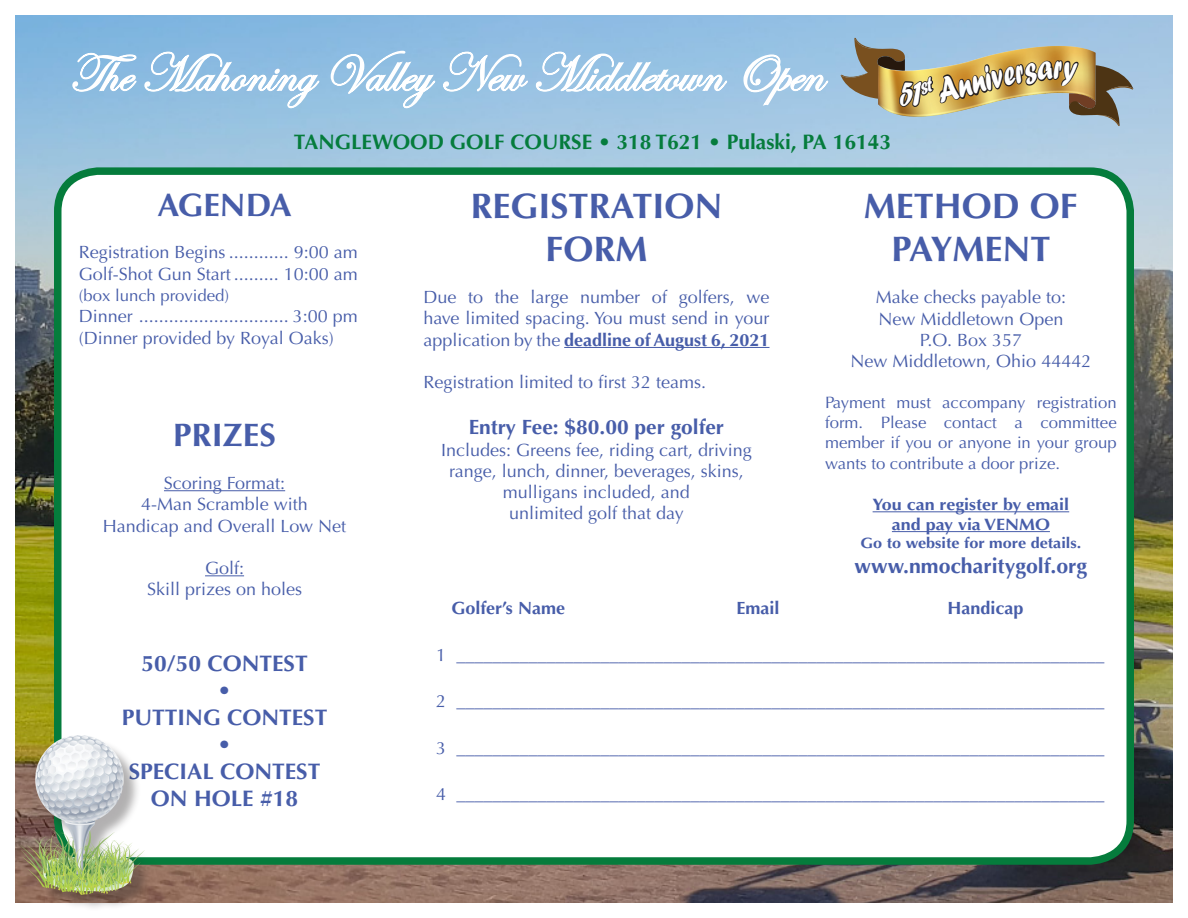
<style>
.page{position:relative;width:1188px;height:918px;background:#fff}
.page>*{position:absolute;margin:0;border:0;box-sizing:border-box;transform-origin:0 0}
.t1{font:54px "Edwardian Script ITC";color:#fff}
.t2{font:36.9px "Forte";color:#fff;scale:.75 1}
.t3{font:700 35.55px/42.6px "Optima";color:#475da9;text-align:center}
.t4{font:700 35.4px/42.6px "Optima";color:#475da9;text-align:center}
.t5{font:700 32.55px "Optima";color:#475da9}
.t6{font:700 22.5px "Optima";color:#475da9}
.t7{font:700 21px "Optima";color:#057c3c}
.t8{font:700 21px "Optima";color:#475da9}
.t9{font:700 20.7px "Optima";color:#475da9}
.t10{font:17.7px/21.3px "Optima";color:#475da9;text-align:justify}
.t11{font:700 17.7px "Optima";color:#475da9}
.t12{font:16.5px/19.8px "Optima";color:#475da9;text-align:justify}
.t13{font:700 16.5px "Optima";color:#475da9;scale:1.09 1}
.t14{font:700 15px "Optima";color:#475da9;scale:1.09 1}
.s1{font-weight:700}
</style>
<div class="page">
<img style="left:16px;top:16px;width:1156px;height:886px">
<div style="left:58px;top:171px;width:1072px;height:690px;background:#fff;border-radius:40px"></div>
<div style="left:54px;top:167px;width:1080px;height:698px;border:8px solid #057c3c;border-radius:40px"></div>
<hr style="left:164px;top:490px;width:121px;height:1px;background:#475da9">
<hr style="left:205px;top:575px;width:39px;height:1px;background:#475da9">
<hr style="left:564px;top:347px;width:206px;height:1px;background:#475da9">
<hr style="left:873px;top:511px;width:196px;height:1px;background:#475da9">
<hr style="left:892px;top:531px;width:158px;height:1px;background:#475da9">
<svg style="left:71px;top:51px;width:249px;height:87px;background:#9ec6e4"></svg>
<svg style="left:330px;top:50px;width:199px;height:59px;background:#a7cbe7"></svg>
<svg style="left:535px;top:51px;width:193px;height:87px;background:#a8cbe6"></svg>
<svg style="left:743px;top:54px;width:86px;height:84px;background:#adcde7"></svg>
<div style="left:25px;top:738px;width:135px;height:174px;background:#231f20;opacity:.35"></div>
<img style="left:21px;top:735px;width:124px;height:159px">
<svg style="left:841px;top:33px;width:292px;height:123px;background:#a3ada5"></svg>
<p class="t1" style="left:69px;top:44px;width:755px">The Mahoning Valley New Middletown Open</p>
<p class="t7" style="left:294px;top:130px;width:599px">TANGLEWOOD GOLF COURSE • 318 T621 • Pulaski, PA 16143</p>
<p class="t2" style="left:1053px;top:45px;width:14px">r</p>
<p class="t5" style="left:157px;top:186px;width:136px">AGENDA</p>
<p class="t10" style="left:79px;top:242px;width:281px">Registration Begins ............ 9:00 am</p>
<p class="t10" style="left:79px;top:263px;width:281px">Golf-Shot Gun Start ......... 10:00 am</p>
<p class="t12" style="left:79px;top:286px;width:152px">(box lunch provided)</p>
<p class="t10" style="left:79px;top:306px;width:281px">Dinner .............................. 3:00 pm</p>
<p class="t10" style="left:79px;top:327px;width:256px">(Dinner provided by Royal Oaks)</p>
<p class="t5" style="left:173px;top:416px;width:104px">PRIZES</p>
<p class="t10" style="left:164px;top:473px;width:123px">Scoring Format:</p>
<p class="t10" style="left:141px;top:494px;width:168px">4-Man Scramble with</p>
<p class="t10" style="left:103px;top:515px;width:245px">Handicap and Overall Low Net</p>
<p class="t10" style="left:205px;top:558px;width:41px">Golf:</p>
<p class="t10" style="left:147px;top:579px;width:157px">Skill prizes on holes</p>
<p class="t6" style="left:141px;top:650px;width:168px">50/50 CONTEST</p>
<p class="t6" style="left:218px;top:677px;width:15px">•</p>
<p class="t6" style="left:122px;top:704px;width:207px">PUTTING CONTEST</p>
<p class="t6" style="left:218px;top:731px;width:15px">•</p>
<p class="t6" style="left:129px;top:758px;width:193px">SPECIAL CONTEST</p>
<p class="t6" style="left:151px;top:785px;width:149px">ON HOLE #18</p>
<p class="t4" style="left:470px;top:185px;width:254px">REGISTRATION<br>FORM</p>
<p class="t10" style="left:423px;top:287px;width:348px">Due to the large number of golfers, we have limited spacing. You must send in your application by the <span class="s1">deadline of August 6, 2021</span></p>
<p class="t10" style="left:423px;top:372px;width:284px">Registration limited to first 32 teams.</p>
<p class="t9" style="left:469px;top:415px;width:257px">Entry Fee: $80.00 per golfer</p>
<p class="t10" style="left:441px;top:439px;width:312px;text-align:center">Includes: Greens fee, riding cart, driving range, lunch, dinner, beverages, skins, mulligans included, and</p>
<p class="t10" style="left:509px;top:503px;width:176px">unlimited golf that day</p>
<p class="t3" style="left:864px;top:185px;width:216px">METHOD OF<br>PAYMENT</p>
<p class="t10" style="left:876px;top:287px;width:192px">Make checks payable to:</p>
<p class="t10" style="left:878px;top:308px;width:186px">New Middletown Open</p>
<p class="t10" style="left:920px;top:329px;width:104px">P.O. Box 357</p>
<p class="t10" style="left:850px;top:351px;width:242px">New Middletown, Ohio 44442</p>
<p class="t12" style="left:825px;top:393px;width:293px">Payment must accompany registration form. Please contact a committee member if you or anyone in your group</p>
<p class="t12" style="left:825px;top:454px;width:237px">wants to contribute a door prize.</p>
<p class="t13" style="left:873px;top:495px;width:182px">You can register by email</p>
<p class="t13" style="left:892px;top:515px;width:146px">and pay via VENMO</p>
<p class="t14" style="left:860px;top:534px;width:204px">Go to website for more details.</p>
<p class="t8" style="left:855px;top:554px;width:234px">www.nmocharitygolf.org</p>
<p class="t11" style="left:452px;top:598px;width:115px">Golfer’s Name</p>
<p class="t11" style="left:736px;top:598px;width:45px">Email</p>
<p class="t11" style="left:947px;top:598px;width:78px">Handicap</p>
<p class="t10" style="left:436px;top:644px;width:670px">1 ________________________________________________________________________</p>
<p class="t10" style="left:436px;top:691px;width:670px">2 ________________________________________________________________________</p>
<p class="t10" style="left:436px;top:737px;width:670px">3 ________________________________________________________________________</p>
<p class="t10" style="left:436px;top:784px;width:670px">4 ________________________________________________________________________</p>
</div>
